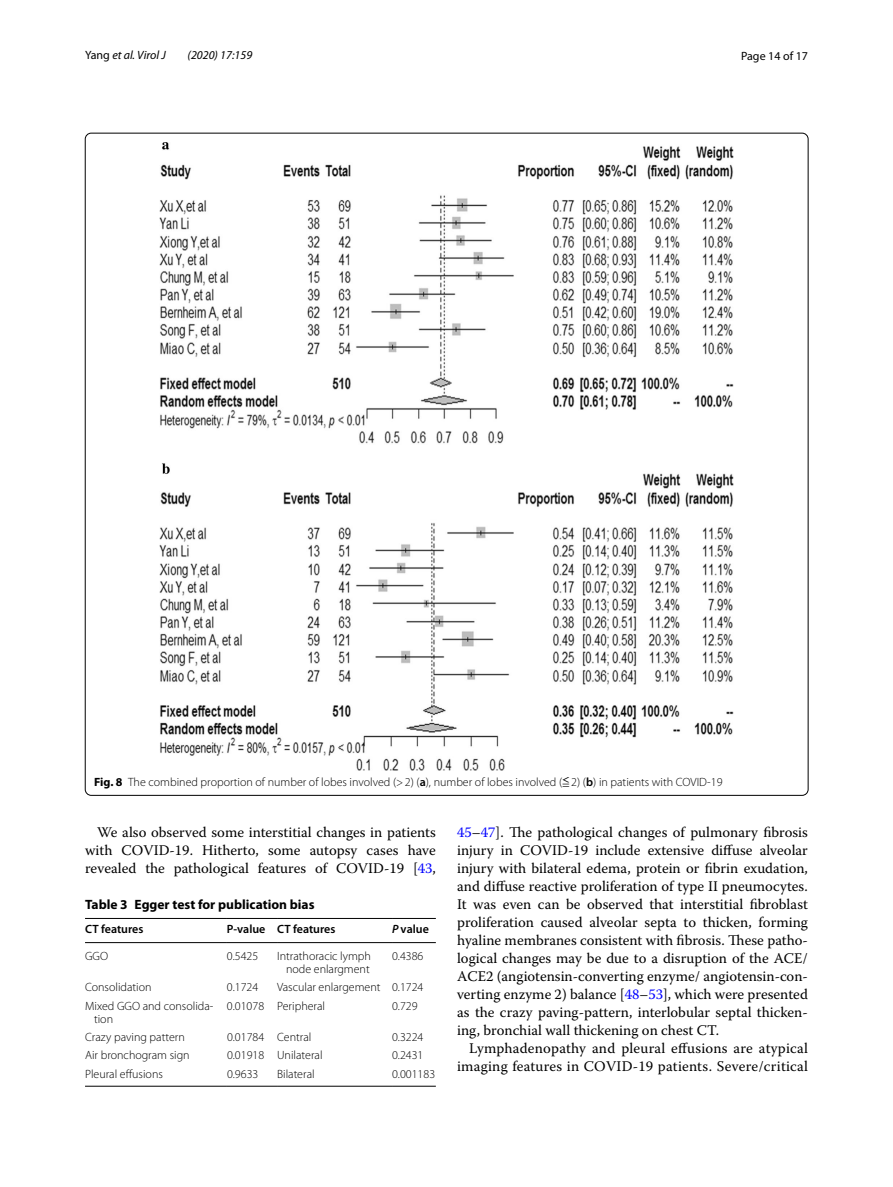
<style>
.page{position:relative;width:893px;height:1187px;background:#fff}
.page>*{position:absolute;margin:0;border:0;box-sizing:border-box;transform-origin:0 0}
.t1{font:14.7px/18px "Warnock Pro";letter-spacing:.005em;color:#000;text-align:justify}
.t2{font:700 13.5px "Myriad Pro";color:#000}
.t3{font:300 12px/13.5px "Myriad Pro";color:#000;text-align:right}
.t4{font:600 12px "Myriad Pro";color:#000}
.t5{font:italic 12px "Myriad Pro";color:#000}
.t6{font:12px "Myriad Pro";color:#000}
.s1{font-style:normal}
.s2{font-weight:700}
.s3{font-weight:600}
.s4{font-family:"Code 2000";font-weight:400}
.s5{color:#00f}
.s6{font-style:italic}
</style>
<div class="page">
<img style="left:160px;top:142px;width:573px;height:628px">
<hr style="left:85px;top:918px;width:142px;height:1px;background:#000">
<hr style="left:85px;top:942px;width:142px;height:1px;background:#000">
<hr style="left:227px;top:918px;width:50px;height:1px;background:#000">
<hr style="left:227px;top:942px;width:50px;height:1px;background:#000">
<hr style="left:277px;top:918px;width:115px;height:1px;background:#000">
<hr style="left:277px;top:942px;width:115px;height:1px;background:#000">
<hr style="left:392px;top:918px;width:44px;height:1px;background:#000">
<hr style="left:392px;top:942px;width:44px;height:1px;background:#000">
<hr style="left:85px;top:1085px;width:142px;height:1px;background:#000">
<hr style="left:227px;top:1085px;width:50px;height:1px;background:#000">
<hr style="left:277px;top:1085px;width:115px;height:1px;background:#000">
<hr style="left:392px;top:1085px;width:44px;height:1px;background:#000">
<p class="t5" style="left:85px;top:48px;width:82px"><span class="s1">Yang</span> et al. Virol J</p>
<p class="t5" style="left:188px;top:48px;width:66px">(2020) 17:159</p>
<p class="t6" style="left:741px;top:48px;width:68px">Page 14 of 17</p>
<p class="t3" style="left:94px;top:775px;width:630px"><span class="s2">Fig. 8</span> The combined proportion of number of lobes involved (&gt;2) (<span class="s3">a</span>), number of lobes involved (<span class="s4">≦</span>2) (<span class="s3">b</span>) in patients with COVID-19</p>
<p class="t1" style="left:85px;top:822px;width:352px;text-indent:12px">We also observed some interstitial changes in patients with COVID-19. Hitherto, some autopsy cases have revealed the pathological features of COVID-19 [<span class="s5">43</span>,</p>
<p class="t1" style="left:457px;top:822px;width:352px"><span class="s5">45</span>–<span class="s5">47</span>]. The pathological changes of pulmonary fibrosis injury in COVID-19 include extensive diffuse alveolar injury with bilateral edema, protein or fibrin exudation, and diffuse reactive proliferation of type II pneumocytes.<br>It was even can be observed that interstitial fibroblast proliferation caused alveolar septa to thicken, forming hyaline membranes consistent with fibrosis. These patho&shy;logical changes may be due to a disruption of the ACE/ ACE2 (angiotensin-converting enzyme/ angiotensin-con&shy;verting enzyme 2) balance [<span class="s5">48</span>–<span class="s5">53</span>], which were presented as the crazy paving-pattern, interlobular septal thicken&shy;ing, bronchial wall thickening on chest CT.</p>
<p class="t1" style="left:457px;top:1038px;width:352px;text-align:right">Lymphadenopathy and pleural effusions are atypical imaging features in COVID-19 patients. Severe/critical</p>
<p class="t2" style="left:85px;top:895px;width:231px">Table 3 Egger test for publication bias</p>
<p class="t4" style="left:85px;top:921px;width:60px">CT features</p>
<p class="t4" style="left:227px;top:921px;width:110px">P-value CT features</p>
<p class="t4" style="left:392px;top:921px;width:38px"><span class="s6">P</span> value</p>
<p class="t3" style="left:85px;top:949px;width:25px">GGO</p>
<p class="t3" style="left:227px;top:949px;width:33px">0.5425</p>
<p class="t3" style="left:277px;top:949px;width:95px">Intrathoracic lymph node enlargment</p>
<p class="t3" style="left:392px;top:949px;width:33px">0.4386</p>
<p class="t3" style="left:85px;top:980px;width:68px">Consolidation</p>
<p class="t3" style="left:227px;top:980px;width:33px">0.1724</p>
<p class="t3" style="left:277px;top:980px;width:148px">Vascular enlargement 0.1724</p>
<p class="t3" style="left:94px;top:998px;width:121px;text-align:left;text-indent:-9px">Mixed GGO and consolida&shy;tion</p>
<p class="t3" style="left:227px;top:998px;width:100px">0.01078 Peripheral</p>
<p class="t3" style="left:392px;top:998px;width:27px">0.729</p>
<p class="t3" style="left:85px;top:1030px;width:101px">Crazy paving pattern</p>
<p class="t3" style="left:227px;top:1030px;width:86px">0.01784 Central</p>
<p class="t3" style="left:392px;top:1030px;width:33px">0.3224</p>
<p class="t3" style="left:85px;top:1048px;width:106px">Air bronchogram sign</p>
<p class="t3" style="left:227px;top:1048px;width:97px">0.01918 Unilateral</p>
<p class="t3" style="left:392px;top:1048px;width:33px">0.2431</p>
<p class="t3" style="left:85px;top:1066px;width:79px">Pleural effusions</p>
<p class="t3" style="left:227px;top:1066px;width:33px">0.9633</p>
<p class="t3" style="left:277px;top:1066px;width:39px">Bilateral</p>
<p class="t3" style="left:392px;top:1066px;width:45px">0.001183</p>
</div>
